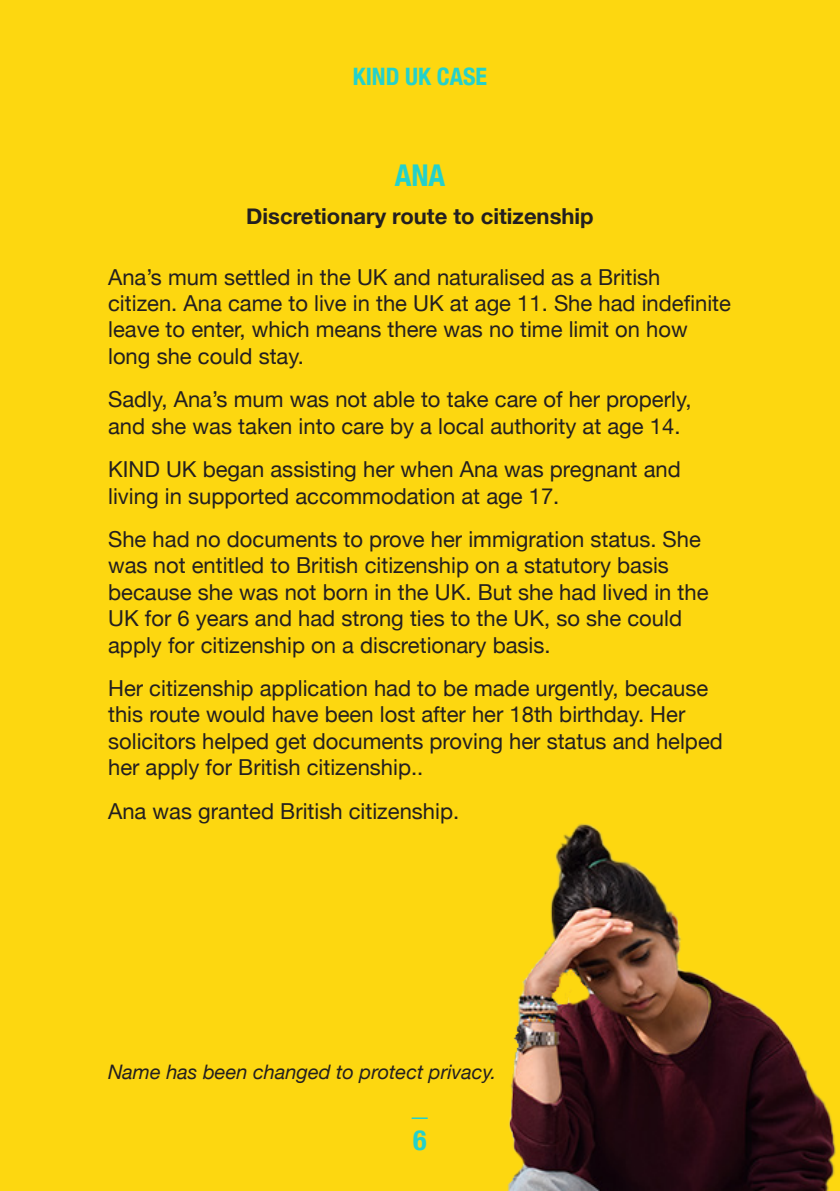
<style>
.page{position:relative;width:840px;height:1191px;background:#fff}
.page>*{position:absolute;margin:0;border:0;box-sizing:border-box;transform-origin:0 0}
.t1{font:700 32px "Helvetica Neue";color:#24d1cb}
.t2{font:700 condensed 30px "Helvetica Neue";color:#24d1cb}
.t3{font:700 condensed 28px "Helvetica Neue";color:#24d1cb}
.t4{font:700 condensed 24px "Helvetica Neue";color:#24d1cb}
.t5{font:22px/26.4px "Helvetica Neue";color:#231f20}
.t6{font:700 22px "Helvetica Neue";color:#231f20}
.t7{font:italic 20px "Helvetica Neue";color:#231f20}
</style>
<div class="page">
<div style="left:0;top:0;width:839px;height:1191px;background:#fdd710"></div>
<img style="left:507px;top:823px;width:329px;height:368px">
<p class="t4" style="left:352px;top:57px;width:136px">KIND UK CASE</p>
<p class="t2" style="left:394px;top:151px;width:52px">ANA</p>
<p class="t6" style="left:246px;top:199px;width:349px">Discretionary route to citizenship</p>
<p class="t5" style="left:108px;top:265px;width:624px">Ana’s mum settled in the UK and naturalised as a British citizen. Ana came to live in the UK at age 11. She had indefinite leave to enter, which means there was no time limit on how long she could stay.</p>
<p class="t5" style="left:108px;top:387px;width:584px">Sadly, Ana’s mum was not able to take care of her properly, and she was taken into care by a local authority at age 14.</p>
<p class="t5" style="left:108px;top:457px;width:574px">KIND UK began assisting her when Ana was pregnant and living in supported accommodation at age 17.</p>
<p class="t5" style="left:108px;top:527px;width:601px">She had no documents to prove her immigration status. She was not entitled to British citizenship on a statutory basis because she was not born in the UK. But she had lived in the UK for 6 years and had strong ties to the UK, so she could apply for citizenship on a discretionary basis.</p>
<p class="t5" style="left:108px;top:676px;width:616px">Her citizenship application had to be made urgently, because this route would have been lost after her 18th birthday. Her solicitors helped get documents proving her status and helped her apply for British citizenship..</p>
<p class="t5" style="left:108px;top:799px;width:352px">Ana was granted British citizenship.</p>
<p class="t7" style="left:108px;top:1057px;width:389px">Name has been changed to protect privacy.</p>
<p class="t1" style="left:412px;top:1078px;width:17px">_</p>
<p class="t3" style="left:413px;top:1116px;width:15px">6</p>
</div>
